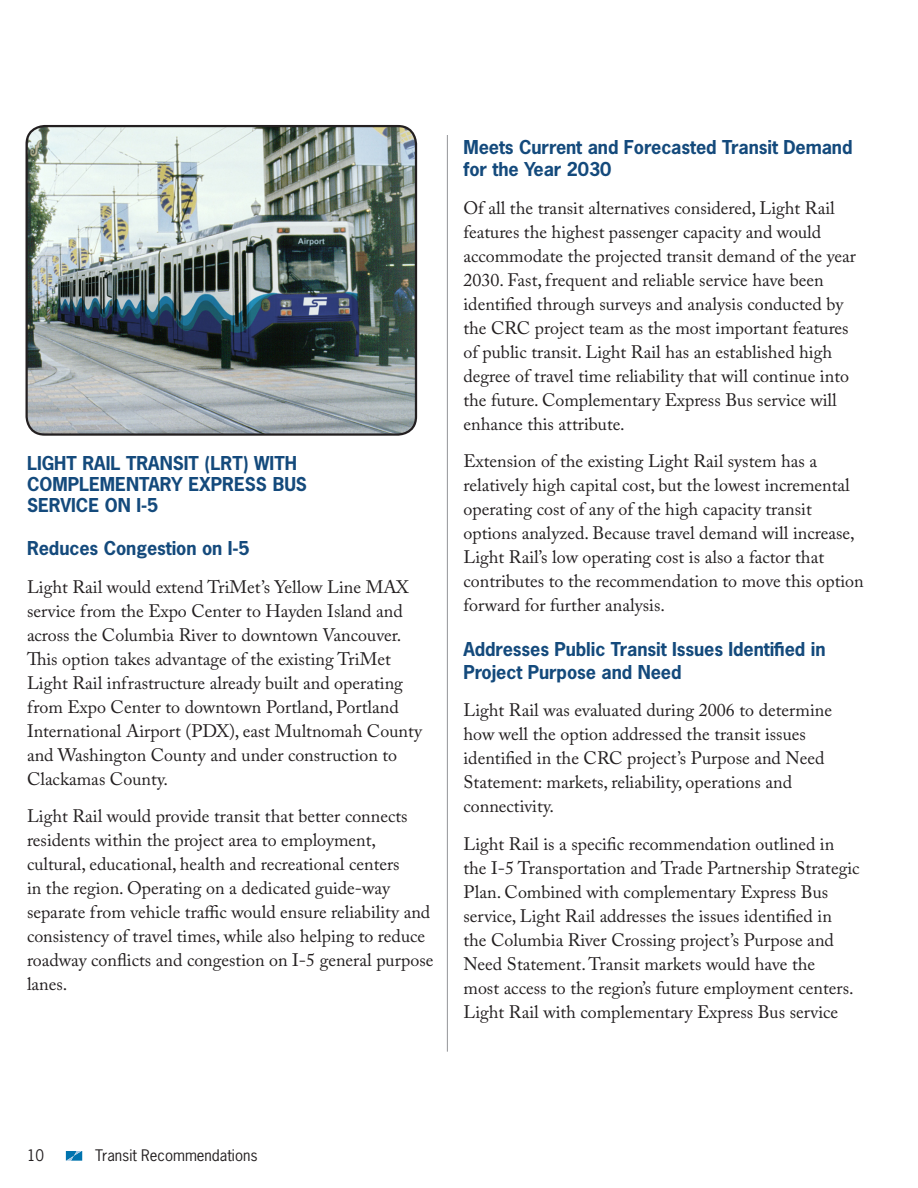
<style>
.page{position:relative;width:918px;height:1188px;background:#fff}
.page>*{position:absolute;margin:0;border:0;box-sizing:border-box;transform-origin:0 0}
.t1{font:18px/24px "Adobe Caslon Pro";color:#231f20}
.t2{font:700 18px/21px "News Gothic Std";letter-spacing:-.005em;color:#144a7c}
.t3{font:15px "News Gothic Std";color:#231f20}
</style>
<div class="page">
<svg style="left:66px;top:1151px;width:16px;height:10px"></svg>
<hr style="left:447px;top:135px;width:1px;height:917px;background:#939598">
<img style="left:27px;top:126px;width:389px;height:309px;border-radius:18px">
<div style="left:26px;top:125px;width:391px;height:311px;border:2px solid #231f20;border-radius:18px"></div>
<p class="t2" style="left:27px;top:452px;width:282px">LIGHT RAIL TRANSIT (LRT) WITH<br>COMPLEMENTARY EXPRESS BUS<br>SERVICE ON I-5</p>
<p class="t2" style="left:27px;top:538px;width:224px">Reduces Congestion on I-5</p>
<p class="t1" style="left:27px;top:575px;width:396px">Light Rail would extend TriMet’s Yellow Line MAX service from the Expo Center to Hayden Island and across the Columbia River to downtown Vancouver.<br>This option takes advantage of the existing TriMet Light Rail infrastructure already built and operating from Expo Center to downtown Portland, Portland International Airport (PDX), east Multnomah County and Washington County and under construction to Clackamas County.</p>
<p class="t1" style="left:27px;top:804px;width:408px">Light Rail would provide transit that better connects residents within the project area to employment, cultural, educational, health and recreational centers<br>in the region. Operating on a dedicated guide-way separate from vehicle traffic would ensure reliability and consistency of travel times, while also helping to reduce roadway conflicts and congestion on I-5 general purpose lanes.</p>
<p class="t2" style="left:464px;top:135px;width:391px;line-height:22.5px">Meets Current and Forecasted Transit Demand for the Year 2030</p>
<p class="t1" style="left:464px;top:195px;width:394px">Of all the transit alternatives considered, Light Rail features the highest passenger capacity and would accommodate the projected transit demand of the year 2030. Fast, frequent and reliable service have been identified through surveys and analysis conducted by the CRC project team as the most important features of public transit. Light Rail has an established high degree of travel time reliability that will continue into the future. Complementary Express Bus service will enhance this attribute.</p>
<p class="t1" style="left:464px;top:449px;width:402px">Extension of the existing Light Rail system has a relatively high capital cost, but the lowest incremental operating cost of any of the high capacity transit options analyzed. Because travel demand will increase, Light Rail’s low operating cost is also a factor that contributes to the recommendation to move this option forward for further analysis.</p>
<p class="t2" style="left:464px;top:638px;width:364px;line-height:22.5px">Addresses Public Transit Issues Identified in<br>Project Purpose and Need</p>
<p class="t1" style="left:464px;top:698px;width:370px">Light Rail was evaluated during 2006 to determine how well the option addressed the transit issues identified in the CRC project’s Purpose and Need Statement: markets, reliability, operations and connectivity.</p>
<p class="t1" style="left:464px;top:831px;width:398px">Light Rail is a specific recommendation outlined in the I-5 Transportation and Trade Partnership Strategic Plan. Combined with complementary Express Bus service, Light Rail addresses the issues identified in<br>the Columbia River Crossing project’s Purpose and Need Statement. Transit markets would have the<br>most access to the region’s future employment centers.<br>Light Rail with complementary Express Bus service</p>
<p class="t3" style="left:27px;top:1145px;width:19px">10</p>
<p class="t3" style="left:95px;top:1145px;width:164px">Transit Recommendations</p>
</div>
